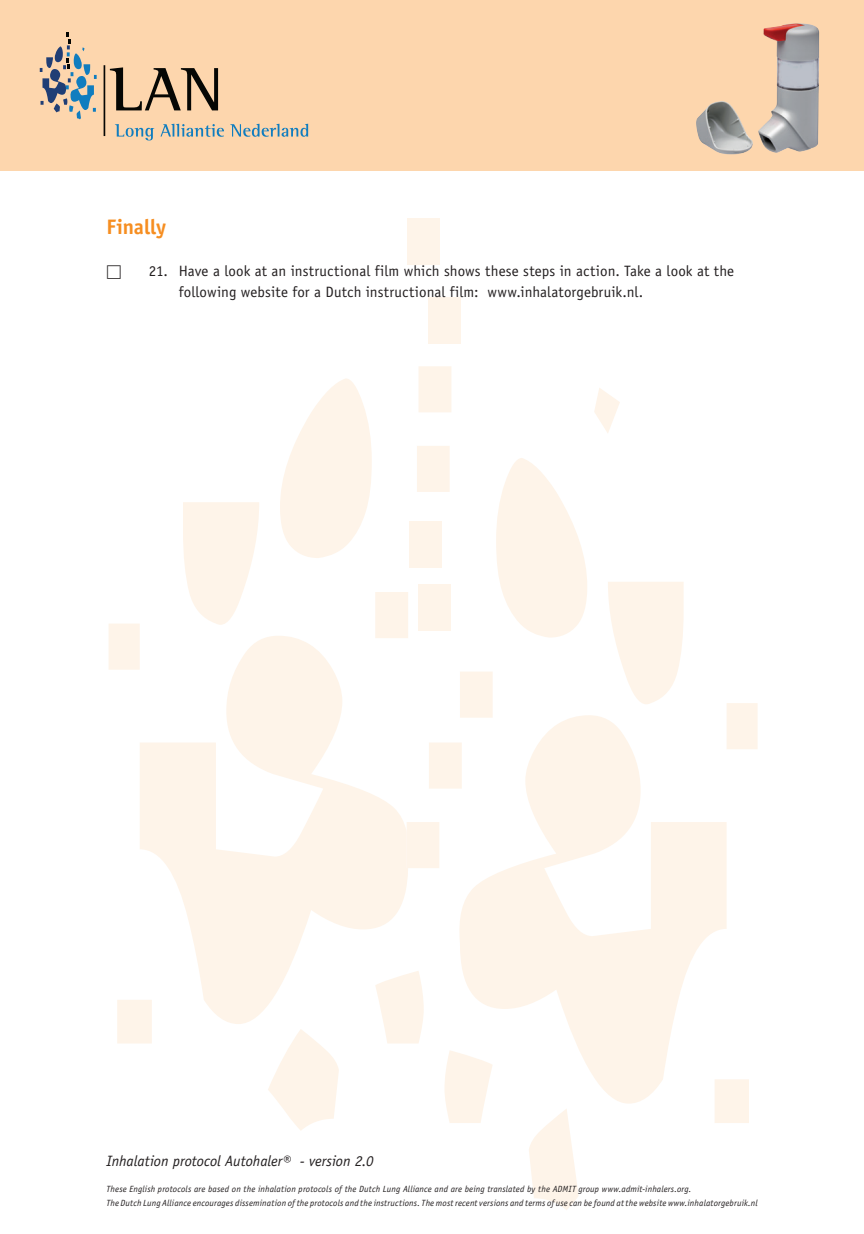
<style>
.page{position:relative;width:864px;height:1234px;background:#fff}
.page>*{position:absolute;margin:0;border:0;box-sizing:border-box;transform-origin:0 0}
.t1{font:700 21px "Officina Sans Std";letter-spacing:-.005em;color:#f68e21}
.t2{font:15px/21px "Officina Sans Std";letter-spacing:.005em;color:#231f20}
.t3{font:italic 15px "Officina Sans Std";color:#231f20}
.t4{font:15px "Universal Std Newswith Comm Pi";color:#231f20}
.t5{font:italic 9px/14.2px "Officina Sans Std";letter-spacing:.015em;color:#231f20}
</style>
<div class="page">
<svg style="left:109px;top:366px;width:342px;height:764px"></svg>
<svg style="left:406px;top:387px;width:351px;height:823px"></svg>
<div style="left:407px;top:218px;width:33px;height:46px;background:#fef4e9"></div>
<div style="left:418px;top:584px;width:32px;height:46px;background:#fef4e9"></div>
<div style="left:428px;top:297px;width:33px;height:46px;background:#fef4e9"></div>
<div style="left:409px;top:521px;width:32px;height:46px;background:#fef4e9"></div>
<div style="left:0;top:0;width:863px;height:170px;background:#fdd6ad"></div>
<hr style="left:103px;top:65px;width:2px;height:71px;background:#060704">
<svg style="left:110px;top:67px;width:108px;height:43px"></svg>
<svg style="left:115px;top:124px;width:39px;height:16px"></svg>
<svg style="left:160px;top:124px;width:64px;height:13px"></svg>
<svg style="left:230px;top:124px;width:78px;height:13px"></svg>
<svg style="left:40px;top:32px;width:57px;height:87px"></svg>
<img style="left:758px;top:23px;width:60px;height:130px">
<h1 class="t1" style="left:106px;top:213px;width:61px">Finally</h1>
<h2 class="t4" style="left:106px;top:264px;width:16px">☐</h2>
<h2 class="t2" style="left:179px;top:260px;width:556px;text-indent:-30px">21. Have a look at an instructional film which shows these steps in action. Take a look at the following website for a Dutch instructional film: www.inhalatorgebruik.nl.</h2>
<h2 class="t3" style="left:106px;top:1151px;width:269px">Inhalation protocol Autohaler® - version 2.0</h2>
<p class="t5" style="left:106px;top:1181px;width:652px">These English protocols are based on the inhalation protocols of the Dutch Lung Alliance and are being translated by the ADMIT group www.admit-inhalers.org.<br>The Dutch Lung Alliance encourages dissemination of the protocols and the instructions. The most recent versions and terms of use can be found at the website www.inhalatorgebruik.nl</p>
</div>
